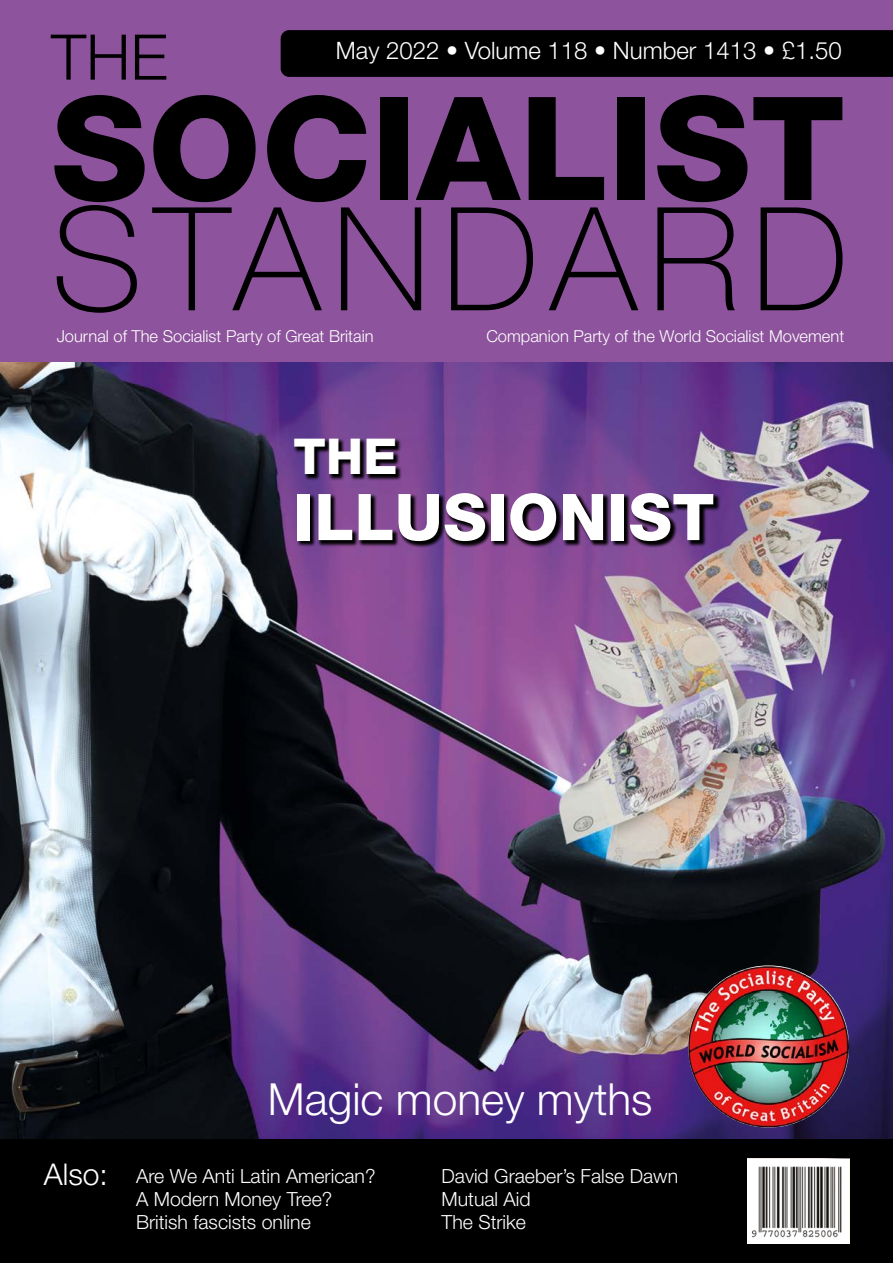
<style>
.page{position:relative;width:893px;height:1263px;background:#fff}
.page>*{position:absolute;margin:0;border:0;box-sizing:border-box;transform-origin:0 0}
.t1{font:800 144px "Helvetica Neue";color:#000}
.t2{font:100 144px "Helvetica Neue";letter-spacing:.08em;color:#000}
.t3{font:800 64.5px "Helvetica Neue";letter-spacing:.005em;color:#fff}
.t4{font:300 63px "Helvetica Neue";color:#000}
.t5{font:800 49.5px "Helvetica Neue";color:#fff}
.t6{font:300 44.25px "Helvetica Neue";color:#fff}
.t7{font:300 24px "Helvetica Neue";color:#fff}
.t8{font:300 19.5px/23.4px "Helvetica Neue";color:#fff}
.t9{font:300 16.5px "Helvetica Neue";color:#fff}
.s1{font-size:30px}
</style>
<div class="page">
<div style="left:0;top:0;width:893px;height:371px;background:#8d539c"></div>
<div style="left:0;top:1127px;width:893px;height:136px;background:#000"></div>
<div style="left:281px;top:30px;width:612px;height:47px;background:#000"></div>
<img style="left:0;top:362px;width:893px;height:777px">
<svg style="left:293px;top:438px;width:428px;height:110px;background:#523165"></svg>
<img style="left:747px;top:1159px;width:102px;height:85px">
<img style="left:688px;top:965px;width:161px;height:162px">
<h3 class="t4" style="left:51px;top:19px;width:118px">THE</h3>
<p class="t7" style="left:336px;top:36px;width:508px">May 2022 • Volume 118 • Number 1413 • £1.50</p>
<h1 class="t1" style="left:51px;top:63px;width:795px">SOCIALIST</h1>
<h1 class="t2" style="left:51px;top:177px;width:799px">STANDARD</h1>
<p class="t9" style="left:57px;top:326px;width:318px">Journal of The Socialist Party of Great Britain</p>
<p class="t9" style="left:486px;top:326px;width:359px">Companion Party of the World Socialist Movement</p>
<h3 class="t5" style="left:293px;top:427px;width:106px">THE</h3>
<h2 class="t3" style="left:293px;top:479px;width:423px">ILLUSIONIST</h2>
<h3 class="t6" style="left:268px;top:1072px;width:386px">Magic money myths</h3>
<p class="t8" style="left:136px;top:1163px;width:241px;text-indent:-92px"><span class="s1">Also:</span> Are We Anti Latin American?<br>A Modern Money Tree?<br>British fascists online</p>
<p class="t8" style="left:441px;top:1163px;width:238px">David Graeber’s False Dawn<br>Mutual Aid<br>The Strike</p>
</div>
